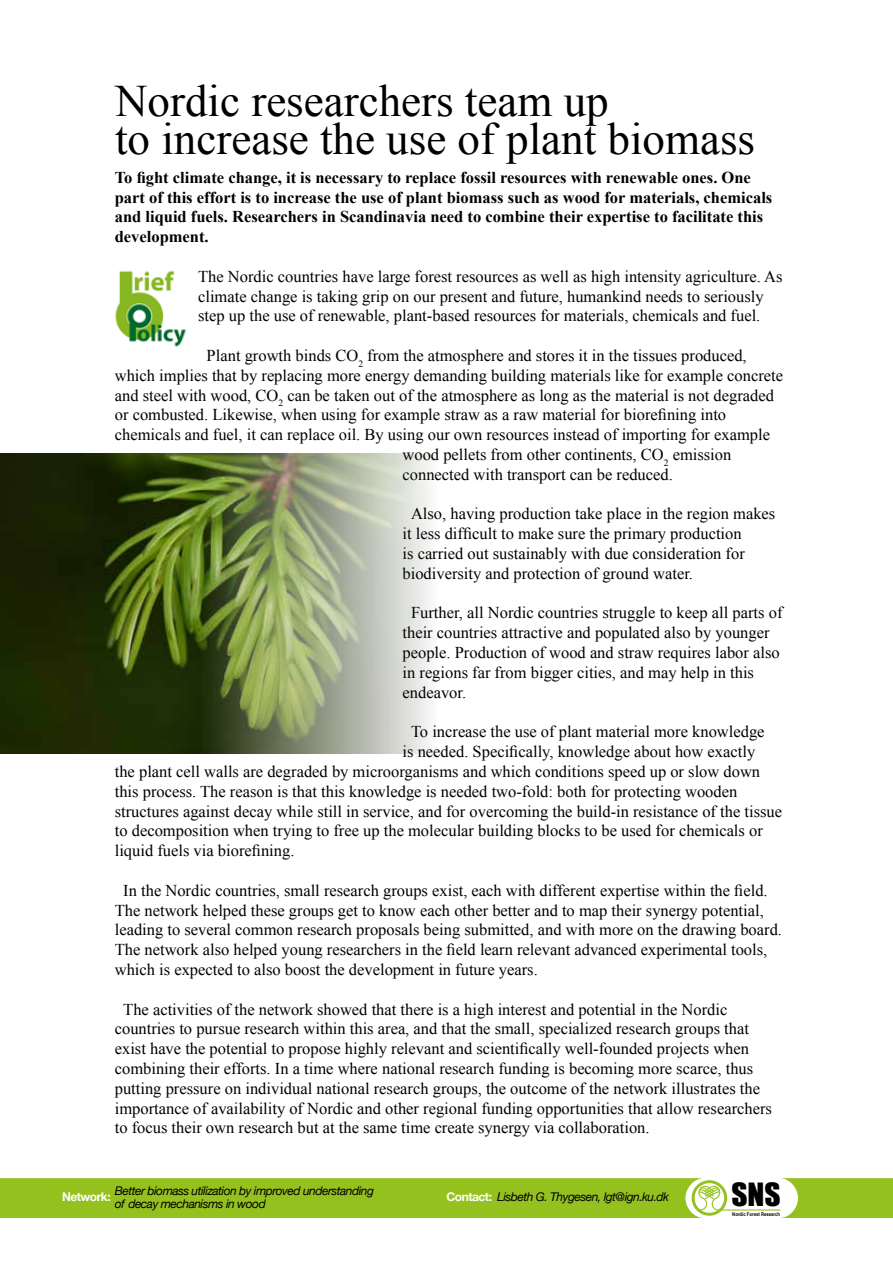
<style>
.page{position:relative;width:893px;height:1263px;background:#fff}
.page>*{position:absolute;margin:0;border:0;box-sizing:border-box;transform-origin:0 0}
.t1{font:45px/37.5px "Times New Roman";color:#000}
.t2{font:29.4px "Impact";color:#000;scale:1.06 1}
.t3{font:16.5px/19.8px "Times New Roman";color:#000}
.t4{font:700 16.5px/19.8px "Times New Roman";color:#000}
.t5{font:italic 12px/13.5px "Helvetica Neue";letter-spacing:-.04em;color:#000}
.t6{font:700 12px "Helvetica Neue";letter-spacing:-.04em;color:#fff}
.t7{font:700 5.1px "Arial Narrow";color:#000}
.s1{font-weight:700;font-style:normal;color:#fff}
</style>
<div class="page">
<img style="left:0;top:454px;width:430px;height:299px">
<div style="left:692px;top:1180px;width:35px;height:36px;border:3px solid #95c11f;border-radius:50%"></div>
<hr style="left:721px;top:1209px;width:59px;height:1px;background:#95c11f">
<div style="left:0;top:1178px;width:722px;height:40px;background:#95c11f"></div>
<svg style="left:780px;top:1178px;width:113px;height:40px;background:#a2c83b"></svg>
<img style="left:115px;top:270px;width:71px;height:77px">
<h1 class="t1" style="left:115px;top:82px;width:641px">Nordic researchers team up<br>to increase the use of plant biomass</h1>
<p class="t4" style="left:115px;top:167px;width:659px">To fight climate change, it is necessary to replace fossil resources with renewable ones. One part of this effort is to increase the use of plant biomass such as wood for materials, chemicals and liquid fuels. Researchers in Scandinavia need to combine their expertise to facilitate this development.</p>
<p class="t3" style="left:198px;top:266px;width:586px">The Nordic countries have large forest resources as well as high intensity agriculture. As climate change is taking grip on our present and future, humankind needs to seriously step up the use of renewable, plant-based resources for materials, chemicals and fuel.</p>
<p class="t3" style="left:207px;top:345px;width:542px">Plant growth binds CO<sub>2</sub> from the atmosphere and stores it in the tissues produced,</p>
<p class="t3" style="left:115px;top:365px;width:670px">which implies that by replacing more energy demanding building materials like for example concrete</p>
<p class="t3" style="left:115px;top:385px;width:661px">and steel with wood, CO<sub>2</sub> can be taken out of the atmosphere as long as the material is not degraded</p>
<p class="t3" style="left:115px;top:405px;width:613px">or combusted. Likewise, when using for example straw as a raw material for biorefining into</p>
<p class="t3" style="left:115px;top:425px;width:657px">chemicals and fuel, it can replace oil. By using our own resources instead of importing for example</p>
<p class="t3" style="left:403px;top:444px;width:330px">wood pellets from other continents, CO<sub>2</sub> emission</p>
<p class="t3" style="left:403px;top:464px;width:272px">connected with transport can be reduced.</p>
<p class="t3" style="left:403px;top:504px;width:374px;text-indent:9px">Also, having production take place in the region makes it less difficult to make sure the primary production<br>is carried out sustainably with due consideration for biodiversity and protection of ground water.</p>
<p class="t3" style="left:403px;top:603px;width:381px;text-indent:8px">Further, all Nordic countries struggle to keep all parts of their countries attractive and populated also by younger people. Production of wood and straw requires labor also in regions far from bigger cities, and may help in this endeavor.</p>
<p class="t3" style="left:411px;top:722px;width:355px">To increase the use of plant material more knowledge</p>
<p class="t3" style="left:403px;top:741px;width:354px">is needed. Specifically, knowledge about how exactly</p>
<p class="t3" style="left:115px;top:761px;width:647px">the plant cell walls are degraded by microorganisms and which conditions speed up or slow down</p>
<p class="t3" style="left:115px;top:781px;width:624px">this process. The reason is that this knowledge is needed two-fold: both for protecting wooden</p>
<p class="t3" style="left:115px;top:801px;width:669px">structures against decay while still in service, and for overcoming the build-in resistance of the tissue</p>
<p class="t3" style="left:115px;top:821px;width:650px">to decomposition when trying to free up the molecular building blocks to be used for chemicals or</p>
<p class="t3" style="left:115px;top:840px;width:181px">liquid fuels via biorefining.</p>
<p class="t3" style="left:115px;top:880px;width:669px;text-indent:9px">In the Nordic countries, small research groups exist, each with different expertise within the field.<br>The network helped these groups get to know each other better and to map their synergy potential, leading to several common research proposals being submitted, and with more on the drawing board.<br>The network also helped young researchers in the field learn relevant advanced experimental tools, which is expected to also boost the development in future years.</p>
<p class="t3" style="left:115px;top:999px;width:659px;text-indent:8px">The activities of the network showed that there is a high interest and potential in the Nordic countries to pursue research within this area, and that the small, specialized research groups that exist have the potential to propose highly relevant and scientifically well-founded projects when combining their efforts. In a time where national research funding is becoming more scarce, thus putting pressure on individual national research groups, the outcome of the network illustrates the importance of availability of Nordic and other regional funding opportunities that allow researchers to focus their own research but at the same time create synergy via collaboration.</p>
<p class="t5" style="left:115px;top:1184px;width:261px">Better biomass utilization by improved understanding of decay mechanisms in wood</p>
<p class="t6" style="left:62px;top:1187px;width:50px">Network:</p>
<p class="t5" style="left:446px;top:1191px;width:224px"><span class="s1">Contact:</span> Lisbeth G. Thygesen, lgt@ign.ku.dk</p>
<h2 class="t2" style="left:731px;top:1171px;width:48px">SNS</h2>
<p class="t7" style="left:732px;top:1210px;width:49px">Nordic Forest Research</p>
</div>
